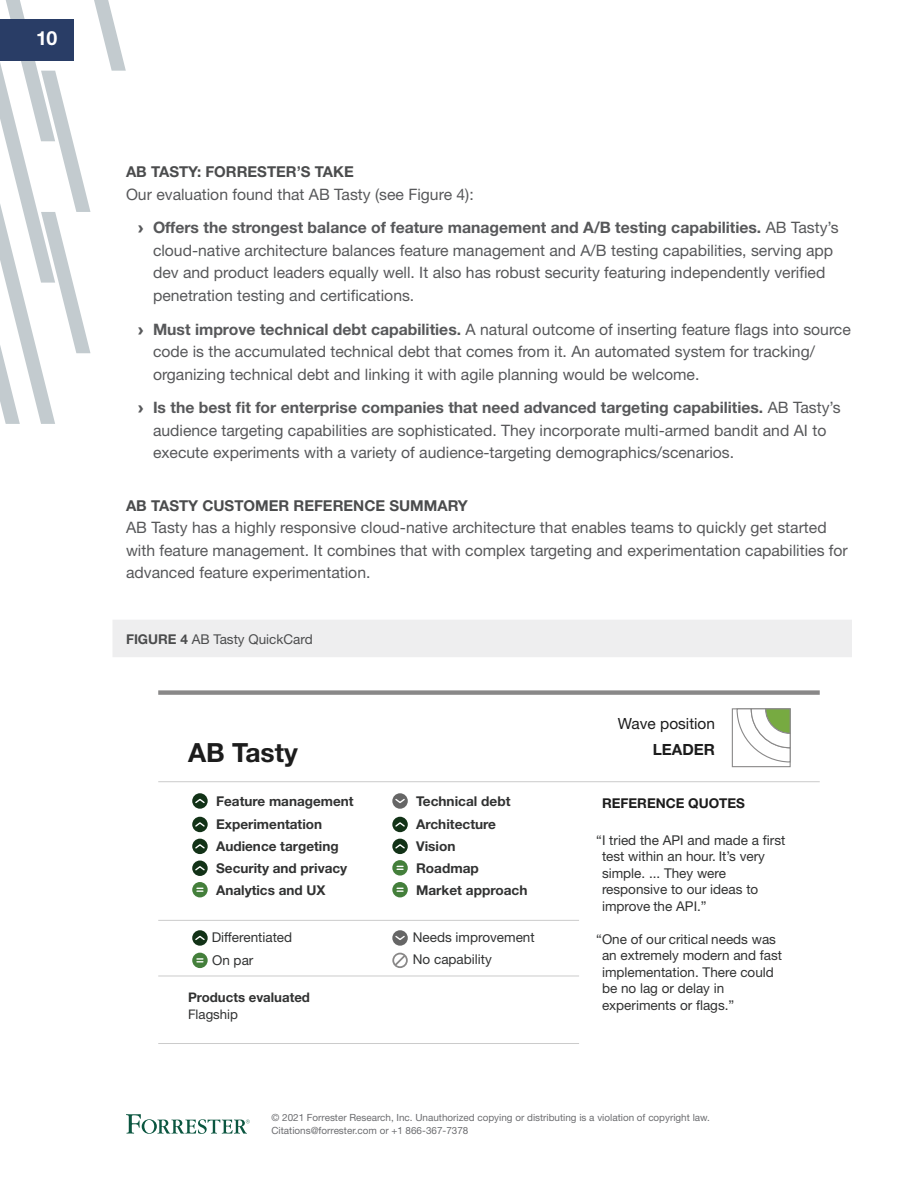
<style>
.page{position:relative;width:918px;height:1188px;background:#fff}
.page>*{position:absolute;margin:0;border:0;box-sizing:border-box;transform-origin:0 0}
.t1{font:700 26.4px "Helvetica Neue LT Std";color:#1c1c1c}
.t2{font:700 19.5px "Helvetica Neue LT Std";color:#fff}
.t3{font:15.75px/22.5px "Helvetica Neue LT Std";color:#57585a}
.t4{font:15.45px/25.3px "Helvetica Neue LT Std";color:#1c1c1c;text-align:right}
.Heading_2{font:700 15px "Helvetica Neue LT Std";color:#4b4c4d}
.t5{font:13.5px/16.5px "Helvetica Neue LT Std";color:#313232}
.t6{font:700 13.5px/22px "Helvetica Neue LT Std";color:#313232}
.FigureOneThirdPage{font:13.5px "Helvetica Neue LT Std";color:#4b4c4d}
.t7{font:700 13.5px "Helvetica Neue LT Std";color:#1c1c1c}
.t8{font:700 13.2px/16.5px "Helvetica Neue LT Std";color:#313232}
.t9{font:9.9px/12.8px "Helvetica Neue LT Std";color:#6c6d70}
.s1{font-family:"Arial";font-weight:900}
.s2{font-weight:700}
.s3{font-weight:400}
</style>
<div class="page">
<svg style="left:0;top:0;width:126px;height:424px"></svg>
<div style="left:0;top:19px;width:74px;height:41px;background:#293d66"></div>
<svg style="left:126px;top:1114px;width:124px;height:20px"></svg>
<div style="left:112px;top:620px;width:740px;height:37px;background:#eeeeef"></div>
<div style="left:158px;top:690px;width:662px;height:5px;background:#898888"></div>
<hr style="left:158px;top:781px;width:662px;height:1px;background:#cbcbcb">
<hr style="left:158px;top:976px;width:421px;height:1px;background:#cbcbcb">
<hr style="left:158px;top:1043px;width:421px;height:1px;background:#cbcbcb">
<hr style="left:158px;top:920px;width:421px;height:1px;background:#cbcbcb">
<svg style="left:192px;top:793px;width:16px;height:16px"></svg>
<svg style="left:194px;top:798px;width:12px;height:6px"></svg>
<svg style="left:392px;top:793px;width:16px;height:16px"></svg>
<svg style="left:394px;top:798px;width:12px;height:6px"></svg>
<svg style="left:392px;top:817px;width:16px;height:15px"></svg>
<svg style="left:394px;top:821px;width:12px;height:7px"></svg>
<svg style="left:392px;top:839px;width:16px;height:15px"></svg>
<svg style="left:394px;top:843px;width:12px;height:7px"></svg>
<svg style="left:392px;top:860px;width:16px;height:16px"></svg>
<svg style="left:397px;top:866px;width:6px;height:4px"></svg>
<svg style="left:392px;top:882px;width:16px;height:15px"></svg>
<svg style="left:397px;top:888px;width:6px;height:4px"></svg>
<svg style="left:192px;top:882px;width:16px;height:15px"></svg>
<svg style="left:197px;top:888px;width:6px;height:4px"></svg>
<svg style="left:192px;top:839px;width:16px;height:15px"></svg>
<svg style="left:194px;top:843px;width:12px;height:7px"></svg>
<svg style="left:192px;top:861px;width:16px;height:15px"></svg>
<svg style="left:194px;top:865px;width:12px;height:7px"></svg>
<svg style="left:192px;top:817px;width:16px;height:15px"></svg>
<svg style="left:194px;top:821px;width:12px;height:7px"></svg>
<svg style="left:392px;top:930px;width:16px;height:16px"></svg>
<svg style="left:394px;top:934px;width:12px;height:7px"></svg>
<svg style="left:392px;top:953px;width:16px;height:15px"></svg>
<svg style="left:192px;top:930px;width:16px;height:16px"></svg>
<svg style="left:194px;top:935px;width:12px;height:6px"></svg>
<svg style="left:192px;top:953px;width:16px;height:15px"></svg>
<svg style="left:197px;top:958px;width:6px;height:4px"></svg>
<div style="left:732px;top:708px;width:59px;height:59px;background:#fff;border:1px solid #898888"></div>
<svg style="left:736px;top:708px;width:55px;height:55px"></svg>
<p class="t2" style="left:36px;top:26px;width:23px">10</p>
<h2 class="Heading_2" style="left:126px;top:163px;width:229px">AB TASTY: FORRESTER’S TAKE</h2>
<p class="t3" style="left:126px;top:183px;width:349px">Our evaluation found that AB Tasty (see Figure 4):</p>
<p class="t3" style="left:153px;top:216px;width:687px;text-indent:-15px"><span class="s1">›</span> <span class="s2">Offers the strongest balance of feature management and A/B testing capabilities.</span> AB Tasty’s cloud-native architecture balances feature management and A/B testing capabilities, serving app dev and product leaders equally well. It also has robust security featuring independently verified penetration testing and certifications.</p>
<p class="t3" style="left:153px;top:318px;width:699px;text-indent:-15px"><span class="s1">›</span> <span class="s2">Must improve technical debt capabilities.</span> A natural outcome of inserting feature flags into source code is the accumulated technical debt that comes from it. An automated system for tracking/ organizing technical debt and linking it with agile planning would be welcome.</p>
<p class="t3" style="left:153px;top:396px;width:689px;text-indent:-15px"><span class="s1">›</span> <span class="s2">Is the best fit for enterprise companies that need advanced targeting capabilities.</span> AB Tasty’s audience targeting capabilities are sophisticated. They incorporate multi-armed bandit and AI to execute experiments with a variety of audience-targeting demographics/scenarios.</p>
<h2 class="Heading_2" style="left:126px;top:496px;width:343px">AB TASTY CUSTOMER REFERENCE SUMMARY</h2>
<p class="t3" style="left:126px;top:516px;width:723px">AB Tasty has a highly responsive cloud-native architecture that enables teams to quickly get started with feature management. It combines that with complex targeting and experimentation capabilities for advanced feature experimentation.</p>
<p class="FigureOneThirdPage" style="left:126px;top:631px;width:188px"><span class="s2">FIGURE 4</span> AB Tasty QuickCard</p>
<p class="t1" style="left:188px;top:737px;width:111px">AB Tasty</p>
<p class="t6" style="left:216px;top:790px;width:139px">Feature management<br>Experimentation<br>Audience targeting<br>Security and privacy<br>Analytics and UX</p>
<p class="t6" style="left:416px;top:790px;width:113px">Technical debt<br>Architecture<br>Vision<br>Roadmap<br>Market approach</p>
<p class="t5" style="left:212px;top:928px;width:82px">Differentiated</p>
<p class="t5" style="left:413px;top:928px;width:123px">Needs improvement</p>
<p class="t5" style="left:212px;top:952px;width:43px">On par</p>
<p class="t5" style="left:413px;top:951px;width:81px">No capability</p>
<p class="t8" style="left:188px;top:989px;width:124px">Products evaluated<br><span class="s3">Flagship</span></p>
<p class="t4" style="left:618px;top:711px;width:99px">Wave position<br><span class="s2">LEADER</span></p>
<p class="t7" style="left:602px;top:795px;width:145px">REFERENCE QUOTES</p>
<p class="t5" style="left:602px;top:831px;width:185px;text-indent:-6px">“I tried the API and made a first test within an hour. It’s very simple. ... They were responsive to our ideas to improve the API.”</p>
<p class="t5" style="left:602px;top:931px;width:182px;text-indent:-6px">“One of our critical needs was an extremely modern and fast implementation. There could be no lag or delay in experiments or flags.”</p>
<p class="t9" style="left:272px;top:1111px;width:440px">© 2021 Forrester Research, Inc. Unauthorized copying or distributing is a violation of copyright law.<br>Citations@forrester.com or +1 866-367-7378</p>
</div>
